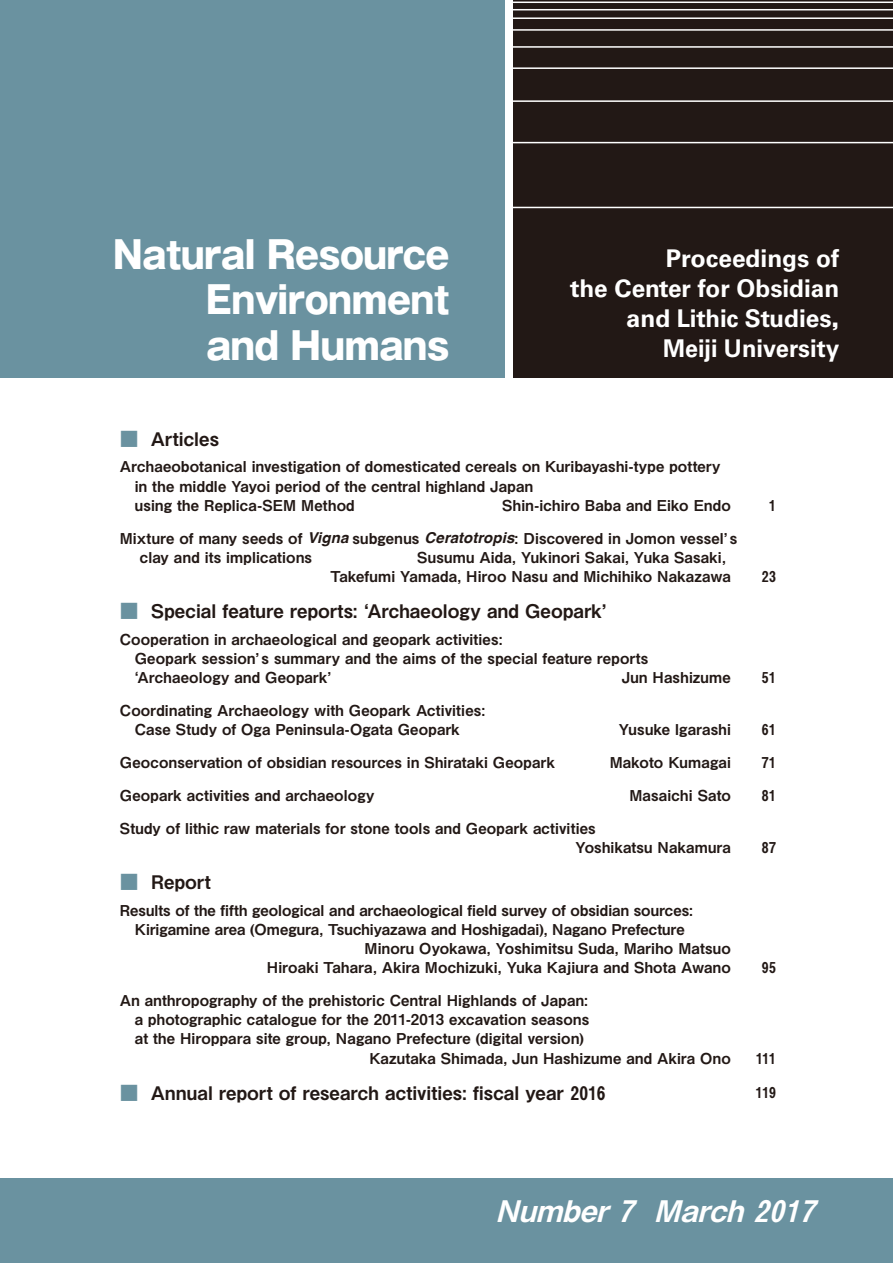
<style>
.page{position:relative;width:893px;height:1263px;background:#fff}
.page>*{position:absolute;margin:0;border:0;box-sizing:border-box;transform-origin:0 0}
.t1{font:800 37.05px/45.8px "Gothic MB101 Pr 6 N";color:#fff;text-align:justify;scale:.92 1}
.t2{font:italic 29.7px "Midashi Go Pr 6 N MB31";color:#fff}
.t3{font:700 24.45px/29.7px "Univers";color:#fff;text-align:right}
.t4{font:18.75px "Midashi Go Pr 6 N MB31";letter-spacing:.005em;color:#221815}
.t5{font:15px/19.2px "Midashi Go Pr 6 N MB31";letter-spacing:.015em;color:#221815}
.s1{font-family:"Gothic MB101 Pr 6 N"}
.s2{color:#6a92a0}
.s3{font-family:"Helvetica";font-weight:700;font-style:italic}
</style>
<div class="page">
<div style="left:0;top:1178px;width:893px;height:85px;background:#6a92a0"></div>
<div style="left:0;top:0;width:504px;height:378px;background:#6a92a0"></div>
<div style="left:513px;top:0;width:380px;height:378px;background:#221815"></div>
<hr style="left:512px;top:207px;width:381px;height:1px;background:#fff">
<hr style="left:512px;top:142px;width:381px;height:1px;background:#fff">
<hr style="left:512px;top:100px;width:381px;height:2px;background:#fff">
<hr style="left:512px;top:67px;width:381px;height:2px;background:#fff">
<hr style="left:512px;top:46px;width:381px;height:2px;background:#fff">
<hr style="left:512px;top:29px;width:381px;height:2px;background:#fff">
<hr style="left:512px;top:9px;width:381px;height:1px;background:#fff">
<hr style="left:512px;top:2px;width:381px;height:1px;background:#fff">
<hr style="left:512px;top:17px;width:381px;height:2px;background:#fff">
<h1 class="t1" style="left:206px;top:230px;width:266px;text-indent:-93px">Natural Resource Environment and Humans</h1>
<h3 class="t3" style="left:570px;top:244px;width:271px">Proceedings of<br>the Center for Obsidian and Lithic Studies<span class="s1">,<br></span>Meiji University</h3>
<p class="t4" style="left:120px;top:424px;width:101px"><span class="s2">■</span> Articles</p>
<p class="t5" style="left:135px;top:456px;width:587px;text-indent:-15px">Archaeobotanical investigation of domesticated cereals on Kuribayashi-type pottery in the middle Yayoi period of the central highland Japan<br>using the Replica-SEM Method</p>
<p class="t5" style="left:502px;top:495px;width:230px">Shin-ichiro Baba and Eiko Endo</p>
<p class="t5" style="left:769px;top:495px;width:9px">1</p>
<p class="t5" style="left:140px;top:528px;width:599px;text-indent:-20px">Mixture of many seeds of <span class="s3">Vigna</span> subgenus <span class="s3">Ceratotropis</span>: Discovered in Jomon vesselʼ s clay and its implications</p>
<p class="t5" style="left:330px;top:547px;width:402px;text-indent:87px">Susumu Aida, Yukinori Sakai, Yuka Sasaki,<br>Takefumi Yamada, Hiroo Nasu and Michihiko Nakazawa</p>
<p class="t5" style="left:761px;top:566px;width:16px">23</p>
<p class="t4" style="left:120px;top:596px;width:488px"><span class="s2">■</span> Special feature reports: ʻArchaeology and Geoparkʼ</p>
<p class="t5" style="left:135px;top:629px;width:515px;text-indent:-15px">Cooperation in archaeological and geopark activities:<br>Geopark sessionʼ s summary and the aims of the special feature reports ʻArchaeology and Geoparkʼ</p>
<p class="t5" style="left:622px;top:667px;width:111px">Jun Hashizume</p>
<p class="t5" style="left:762px;top:667px;width:16px">51</p>
<p class="t5" style="left:135px;top:700px;width:352px;text-indent:-15px">Coordinating Archaeology with Geopark Activities:<br>Case Study of Oga Peninsula-Ogata Geopark</p>
<p class="t5" style="left:619px;top:719px;width:114px">Yusuke Igarashi</p>
<p class="t5" style="left:761px;top:719px;width:16px">61</p>
<p class="t5" style="left:120px;top:752px;width:437px">Geoconservation of obsidian resources in Shirataki Geopark</p>
<p class="t5" style="left:610px;top:752px;width:123px">Makoto Kumagai</p>
<p class="t5" style="left:761px;top:752px;width:17px">71</p>
<p class="t5" style="left:120px;top:785px;width:256px">Geopark activities and archaeology</p>
<p class="t5" style="left:629px;top:785px;width:103px">Masaichi Sato</p>
<p class="t5" style="left:762px;top:785px;width:16px">81</p>
<p class="t5" style="left:576px;top:818px;width:157px;text-indent:-456px">Study of lithic raw materials for stone tools and Geopark activities<br>Yoshikatsu Nakamura</p>
<p class="t5" style="left:761px;top:837px;width:16px">87</p>
<p class="t4" style="left:120px;top:867px;width:92px"><span class="s2">■</span> Report</p>
<p class="t5" style="left:120px;top:900px;width:575px">Results of the fifth geological and archaeological field survey of obsidian sources:</p>
<p class="t5" style="left:135px;top:919px;width:551px">Kirigamine area (Omegura, Tsuchiyazawa and Hoshigadai), Nagano Prefecture</p>
<p class="t5" style="left:365px;top:938px;width:368px">Minoru Oyokawa, Yoshimitsu Suda, Mariho Matsuo</p>
<p class="t5" style="left:267px;top:957px;width:465px">Hiroaki Tahara, Akira Mochizuki, Yuka Kajiura and Shota Awano</p>
<p class="t5" style="left:761px;top:957px;width:16px">95</p>
<p class="t5" style="left:120px;top:990px;width:470px">An anthropography of the prehistoric Central Highlands of Japan:</p>
<p class="t5" style="left:135px;top:1009px;width:456px">a photographic catalogue for the 2011-2013 excavation seasons</p>
<p class="t5" style="left:135px;top:1028px;width:451px">at the Hiroppara site group, Nagano Prefecture (digital version)</p>
<p class="t5" style="left:369px;top:1047px;width:363px">Kazutaka Shimada, Jun Hashizume and Akira Ono</p>
<p class="t5" style="left:756px;top:1047px;width:22px">111</p>
<p class="t4" style="left:120px;top:1078px;width:488px"><span class="s2">■</span> Annual report of research activities: fiscal year 2016</p>
<p class="t5" style="left:755px;top:1082px;width:22px">119</p>
<h2 class="t2" style="left:495px;top:1187px;width:332px">Number7 March2017</h2>
</div>
